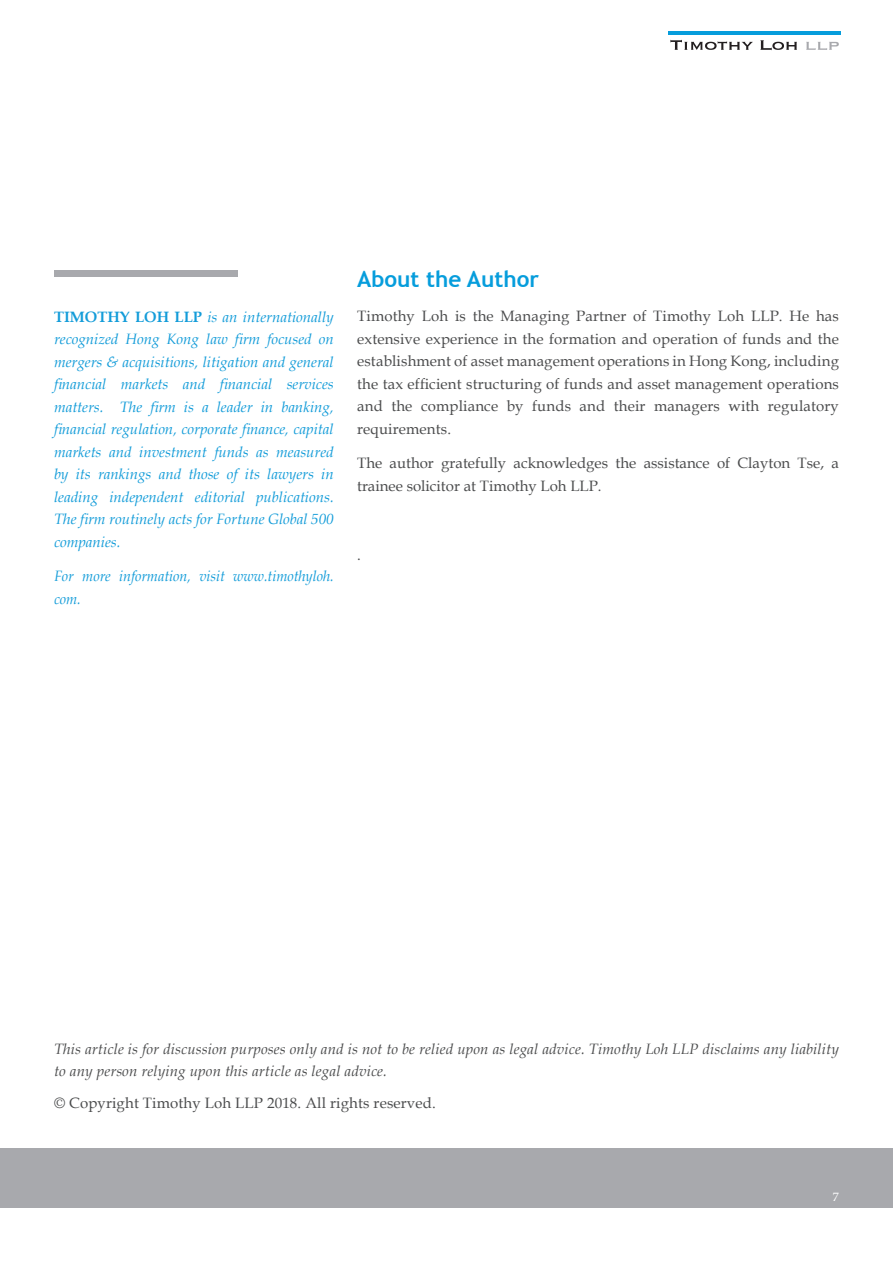
<style>
.page{position:relative;width:893px;height:1263px;background:#fff}
.page>*{position:absolute;margin:0;border:0;box-sizing:border-box;transform-origin:0 0}
.TLS_Article_Header_1{font:700 22.5px "Trebuchet MS";color:#069ddc}
.TLS_Article_Body_Tex{font:15px/22.5px "Book Antiqua";letter-spacing:.01em;color:#4b4c4d;text-align:justify}
.TLS_Article_Body_Tex-2{font:italic 15px/22.5px "Book Antiqua";color:#139cd9;text-align:justify}
.TLS_Article_Bullet{font:italic 15px/22.5px "Book Antiqua";letter-spacing:.01em;color:#4b4c4d}
.TLS_Article_Body_Tex-3{font:italic 15px/22.5px "Book Antiqua";color:#139cd9;scale:.95 1}
.TLS_Article_Body_Tex-4{font:15px "Chaparral Pro";color:#4b4c4d}
.t1{font:12px "Book Antiqua";color:#fff}
.s1{font-weight:700;font-style:normal}
.s2{font-family:"Chaparral Pro"}
</style>
<div class="page">
<svg style="left:670px;top:40px;width:83px;height:10px"></svg>
<svg style="left:760px;top:40px;width:37px;height:10px"></svg>
<svg style="left:806px;top:42px;width:33px;height:8px"></svg>
<hr style="left:668px;top:31px;width:173px;height:4px;background:#069ddc">
<div style="left:0;top:1148px;width:893px;height:60px;background:#a8a9ad"></div>
<div style="left:54px;top:270px;width:183px;height:6px;background:#a8a9ad"></div>
<p class="TLS_Article_Body_Tex-2" style="left:54px;top:305px;width:281px"><span class="s1">TIMOTHY LOH LLP</span> is an internationally recognized Hong Kong law firm focused on mergers &amp; acquisitions, litigation and general financial markets and financial services matters. The firm is a leader in banking, financial regulation, corporate finance, capital markets and investment funds as measured by its rankings and those of its lawyers in leading independent editorial publications.<br>The firm routinely acts for Fortune Global 500 companies.</p>
<p class="TLS_Article_Body_Tex-3" style="left:54px;top:565px;width:296px">For more information, visit www.timothyloh. com.</p>
<p class="TLS_Article_Header_1" style="left:357px;top:265px;width:183px">About the Author</p>
<p class="TLS_Article_Body_Tex" style="left:357px;top:304px;width:483px">Timothy Loh is the Managing Partner of Timothy Loh LLP. He has extensive experience in the formation and operation of funds and the establishment of asset management operations in Hong Kong, including the tax efficient structuring of funds and asset management operations and the compliance by funds and their managers with regulatory requirements.</p>
<p class="TLS_Article_Body_Tex" style="left:357px;top:451px;width:483px">The author gratefully acknowledges the assistance of Clayton Tse, a trainee solicitor at Timothy Loh LLP<span class="s2">.</span></p>
<p class="TLS_Article_Body_Tex-4" style="left:357px;top:547px;width:5px">.</p>
<p class="TLS_Article_Bullet" style="left:54px;top:1037px;width:786px">This article is for discussion purposes only and is not to be relied upon as legal advice. Timothy Loh LLP disclaims any liability to any person relying upon this article as legal advice.</p>
<p class="TLS_Article_Body_Tex" style="left:54px;top:1091px;width:383px">© Copyright Timothy Loh LLP 2018. All rights reserved.</p>
<p class="t1" style="left:833px;top:1189px;width:7px">7</p>
</div>
